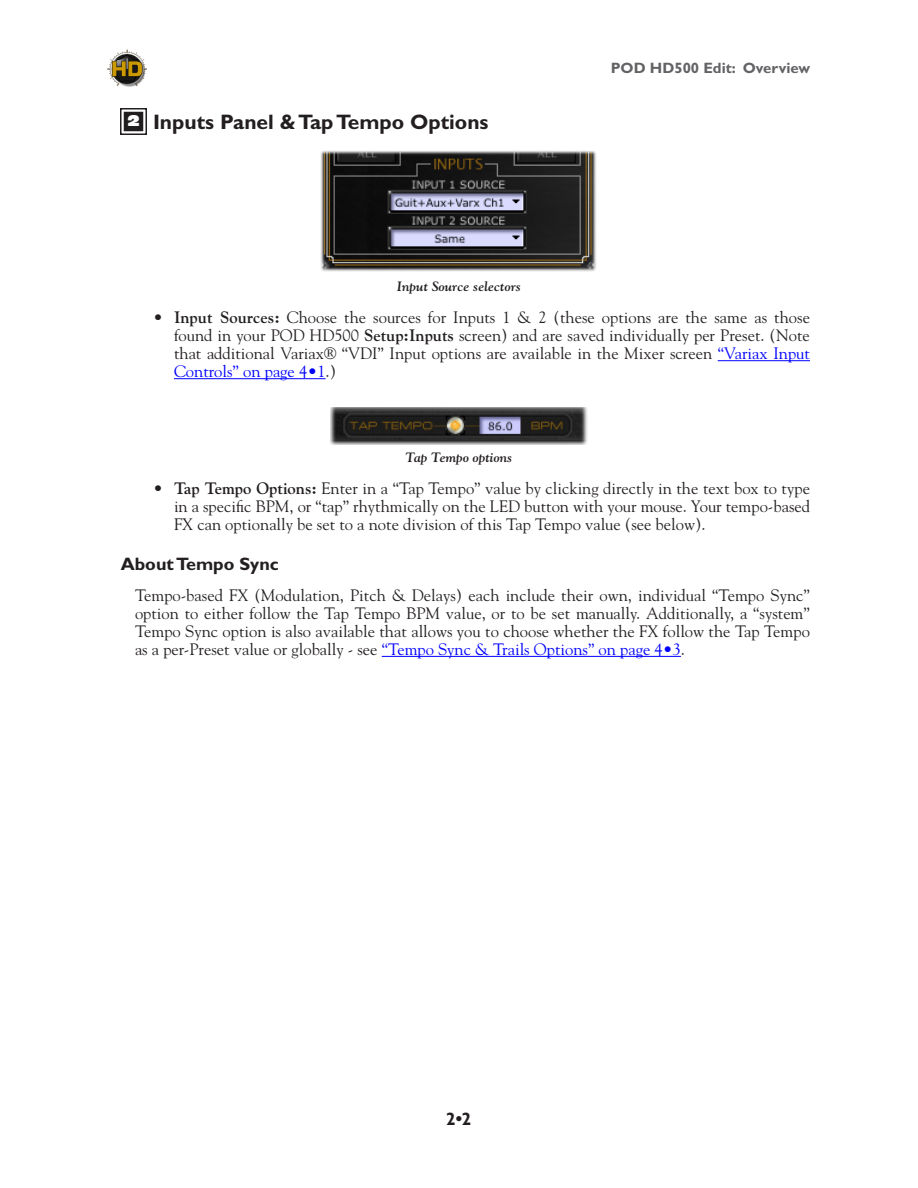
<style>
.page{position:relative;width:918px;height:1188px;background:#fff}
.page>*{position:absolute;margin:0;border:0;box-sizing:border-box;transform-origin:0 0}
._01b_Section_title_n{font:700 21px "Gill Sans";color:#231f20}
._01c_Section_title_s{font:700 18px "Gill Sans";color:#231f20}
.t1{font:700 condensed 18px "Gill Sans";color:#231f20}
._03a_Body_bullet1{font:16.5px/18px "Goudy";color:#231f20;text-align:justify}
._02_Body{font:16.5px/18px "Goudy";color:#231f20;text-align:justify}
.t2{font:700 15px "Gill Sans";color:#636366}
.t3{font:15px "Antique Olive Nord";color:#fff}
.t4{font:italic 700 13.5px "Goudy";color:#231f20}
.s1{font-weight:700}
.s2{color:#00f}
</style>
<div class="page">
<img style="left:108px;top:49px;width:38px;height:38px">
<hr style="left:718px;top:360px;width:92px;height:1px;background:#00f">
<hr style="left:174px;top:378px;width:152px;height:1px;background:#00f">
<hr style="left:382px;top:656px;width:299px;height:1px;background:#00f">
<div style="left:121px;top:109px;width:25px;height:25px;background:#c7c6c7"></div>
<div style="left:120px;top:108px;width:27px;height:27px;border:2px solid #231f20"></div>
<div style="left:125px;top:112px;width:18px;height:18px;background:#201d1e"></div>
<div style="left:124px;top:112px;width:19px;height:19px;border:2px solid #231f20"></div>
<img style="left:320px;top:151px;width:276px;height:121px">
<img style="left:331px;top:407px;width:256px;height:38px">
<p class="t3" style="left:127px;top:111px;width:14px">2</p>
<p class="_01b_Section_title_n" style="left:153px;top:109px;width:337px">Inputs Panel &amp; Tap Tempo Options</p>
<p class="t2" style="left:611px;top:59px;width:201px">POD HD500 Edit: Overview</p>
<p class="t4" style="left:397px;top:278px;width:126px">Input Source selectors</p>
<p class="_03a_Body_bullet1" style="left:174px;top:308px;width:637px;text-indent:-21px">• <span class="s1">Input Sources:</span> Choose the sources for Inputs 1 &amp; 2 (these options are the same as those found in your POD HD500 <span class="s1">Setup:Inputs</span> screen) and are saved individually per Preset. (Note that additional Variax® “VDI” Input options are available in the Mixer screen <span class="s2">“Variax Input Controls” on page 4•1</span>.)</p>
<p class="t4" style="left:405px;top:449px;width:109px">Tap Tempo options</p>
<p class="_03a_Body_bullet1" style="left:174px;top:478px;width:638px;text-indent:-21px">• <span class="s1">Tap Tempo Options:</span> Enter in a “Tap Tempo” value by clicking directly in the text box to type in a specific BPM, or “tap” rhythmically on the LED button with your mouse. Your tempo-based FX can optionally be set to a note division of this Tap Tempo value (see below).</p>
<p class="_01c_Section_title_s" style="left:121px;top:553px;width:160px">About Tempo Sync</p>
<p class="_02_Body" style="left:135px;top:585px;width:676px">Tempo-based FX (Modulation, Pitch &amp; Delays) each include their own, individual “Tempo Sync” option to either follow the Tap Tempo BPM value, or to be set manually. Additionally, a “system” Tempo Sync option is also available that allows you to choose whether the FX follow the Tap Tempo as a per-Preset value or globally - see <span class="s2">“Tempo Sync &amp; Trails Options” on page 4•3</span>.</p>
<p class="t1" style="left:446px;top:1108px;width:27px">2•2</p>
</div>
